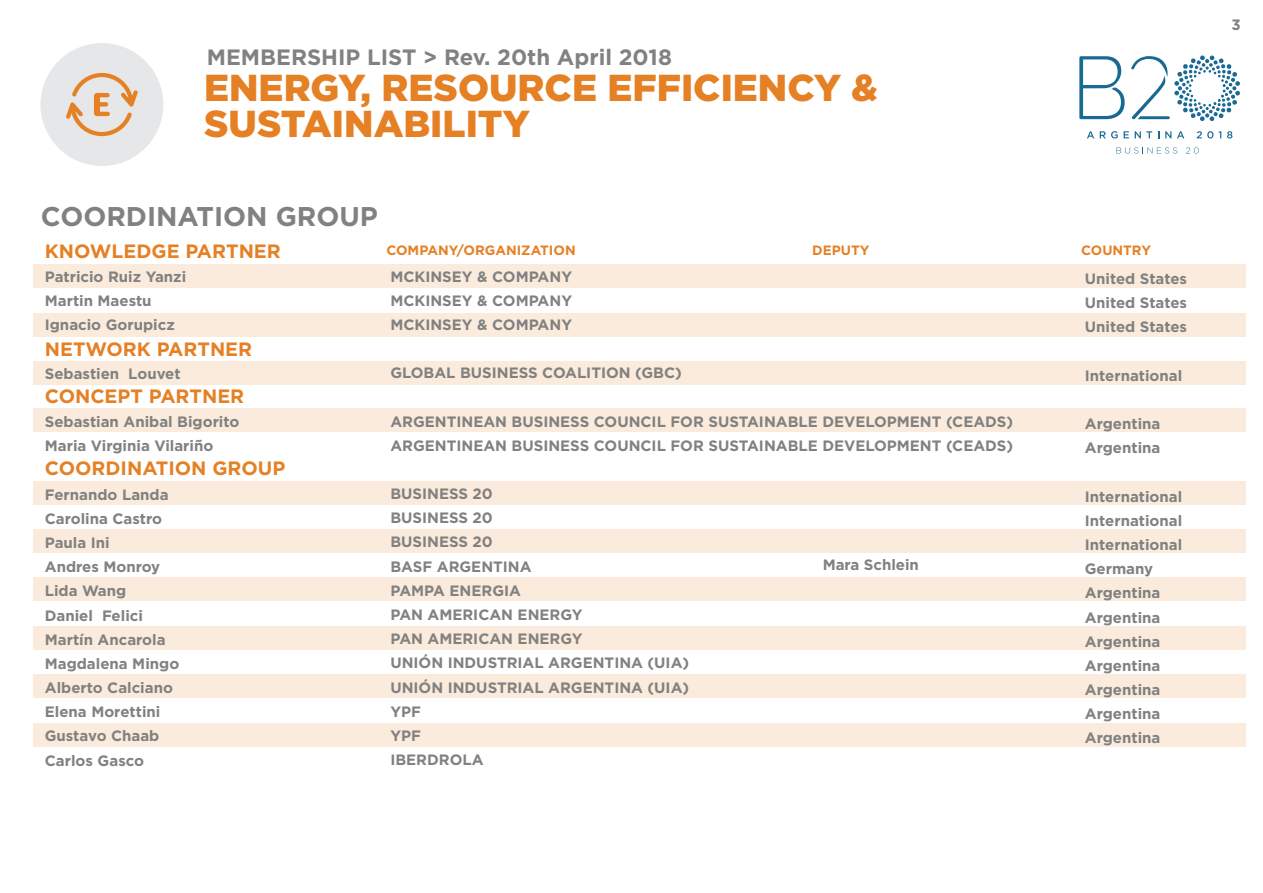
<style>
.page{position:relative;width:1263px;height:893px;background:#fff}
.page>*{position:absolute;margin:0;border:0;box-sizing:border-box;transform-origin:0 0}
.t1{font:900 37.5px/36px "Gotham";color:#e68024}
.t2{font:700 27px "Gotham";color:#808180}
.t3{font:700 22.2px "Gotham";color:#808180}
.t4{font:700 19.35px "Gotham";color:#e68024}
.t5{font:700 15px/24.2px "Gotham";color:#808180}
.t6{font:700 13.5px "Gotham";color:#e68024}
</style>
<div class="page">
<div style="left:40px;top:43px;width:123px;height:123px;background:#e6e7e9;border-radius:50%"></div>
<svg style="left:66px;top:73px;width:72px;height:63px"></svg>
<div style="left:33px;top:264px;width:1212px;height:24px;background:#fbebdc"></div>
<div style="left:33px;top:313px;width:1212px;height:24px;background:#fbebdc"></div>
<div style="left:33px;top:361px;width:1212px;height:24px;background:#fbebdc"></div>
<div style="left:33px;top:408px;width:1212px;height:24px;background:#fbebdc"></div>
<div style="left:33px;top:481px;width:1212px;height:24px;background:#fbebdc"></div>
<div style="left:33px;top:529px;width:1212px;height:24px;background:#fbebdc"></div>
<div style="left:33px;top:577px;width:1212px;height:24px;background:#fbebdc"></div>
<div style="left:33px;top:626px;width:1212px;height:24px;background:#fbebdc"></div>
<div style="left:33px;top:674px;width:1212px;height:24px;background:#fbebdc"></div>
<div style="left:33px;top:723px;width:1212px;height:24px;background:#fbebdc"></div>
<svg style="left:1131px;top:55px;width:109px;height:66px"></svg>
<svg style="left:1087px;top:131px;width:7px;height:7px"></svg>
<svg style="left:1100px;top:131px;width:29px;height:8px"></svg>
<svg style="left:1135px;top:131px;width:17px;height:7px"></svg>
<svg style="left:1165px;top:131px;width:6px;height:7px"></svg>
<svg style="left:1177px;top:131px;width:7px;height:7px"></svg>
<svg style="left:1197px;top:131px;width:24px;height:8px"></svg>
<svg style="left:1227px;top:131px;width:5px;height:8px"></svg>
<svg style="left:1079px;top:56px;width:45px;height:63px"></svg>
<svg style="left:1116px;top:147px;width:61px;height:7px"></svg>
<svg style="left:1186px;top:147px;width:13px;height:7px"></svg>
<h3 class="t3" style="left:207px;top:44px;width:467px">MEMBERSHIP LIST &gt; Rev. 20th April 2018</h3>
<h1 class="t1" style="left:204px;top:69px;width:675px">ENERGY, RESOURCE EFFICIENCY &amp;<br>SUSTAINABILITY</h1>
<h2 class="t2" style="left:41px;top:200px;width:339px">COORDINATION GROUP</h2>
<p class="t4" style="left:45px;top:240px;width:238px">KNOWLEDGE PARTNER</p>
<p class="t5" style="left:45px;top:264px;width:143px">Patricio Ruiz Yanzi<br>Martin Maestu<br>Ignacio Gorupicz</p>
<p class="t5" style="left:45px;top:361px;width:137px">Sebastien Louvet</p>
<p class="t5" style="left:45px;top:409px;width:196px">Sebastian Anibal Bigorito<br>Maria Virginia Vilariño</p>
<p class="t5" style="left:45px;top:482px;width:136px">Fernando Landa<br>Carolina Castro<br>Paula Ini<br>Andres Monroy<br>Lida Wang<br>Daniel Felici<br>Martín Ancarola<br>Magdalena Mingo<br>Alberto Calciano<br>Elena Morettini<br>Gustavo Chaab<br>Carlos Gasco</p>
<p class="t4" style="left:45px;top:338px;width:209px">NETWORK PARTNER</p>
<p class="t4" style="left:45px;top:385px;width:201px">CONCEPT PARTNER</p>
<p class="t4" style="left:45px;top:457px;width:242px">COORDINATION GROUP</p>
<p class="t6" style="left:386px;top:242px;width:191px">COMPANY/ORGANIZATION</p>
<p class="t6" style="left:812px;top:242px;width:59px">DEPUTY</p>
<p class="t6" style="left:1081px;top:242px;width:71px">COUNTRY</p>
<p class="t5" style="left:390px;top:264px;width:183px;text-align:justify">MCKINSEY &amp; COMPANY MCKINSEY &amp; COMPANY MCKINSEY &amp; COMPANY</p>
<p class="t5" style="left:390px;top:360px;width:293px">GLOBAL BUSINESS COALITION (GBC)</p>
<p class="t5" style="left:390px;top:409px;width:624px">ARGENTINEAN BUSINESS COUNCIL FOR SUSTAINABLE DEVELOPMENT (CEADS)<br>ARGENTINEAN BUSINESS COUNCIL FOR SUSTAINABLE DEVELOPMENT (CEADS)</p>
<p class="t5" style="left:390px;top:481px;width:300px">BUSINESS 20<br>BUSINESS 20<br>BUSINESS 20<br>BASF ARGENTINA<br>PAMPA ENERGIA<br>PAN AMERICAN ENERGY<br>PAN AMERICAN ENERGY<br>UNIÓN INDUSTRIAL ARGENTINA (UIA)<br>UNIÓN INDUSTRIAL ARGENTINA (UIA)<br>YPF<br>YPF<br>IBERDROLA</p>
<p class="t5" style="left:823px;top:552px;width:98px">Mara Schlein</p>
<p class="t5" style="left:1085px;top:266px;width:104px;text-align:justify">United States United States United States</p>
<p class="t5" style="left:1085px;top:363px;width:99px">International</p>
<p class="t5" style="left:1085px;top:411px;width:77px">Argentina<br>Argentina</p>
<p class="t5" style="left:1085px;top:484px;width:99px">International<br>International<br>International<br>Germany<br>Argentina<br>Argentina<br>Argentina<br>Argentina<br>Argentina<br>Argentina<br>Argentina</p>
<p class="t5" style="left:1231px;top:12px;width:11px">3</p>
</div>
